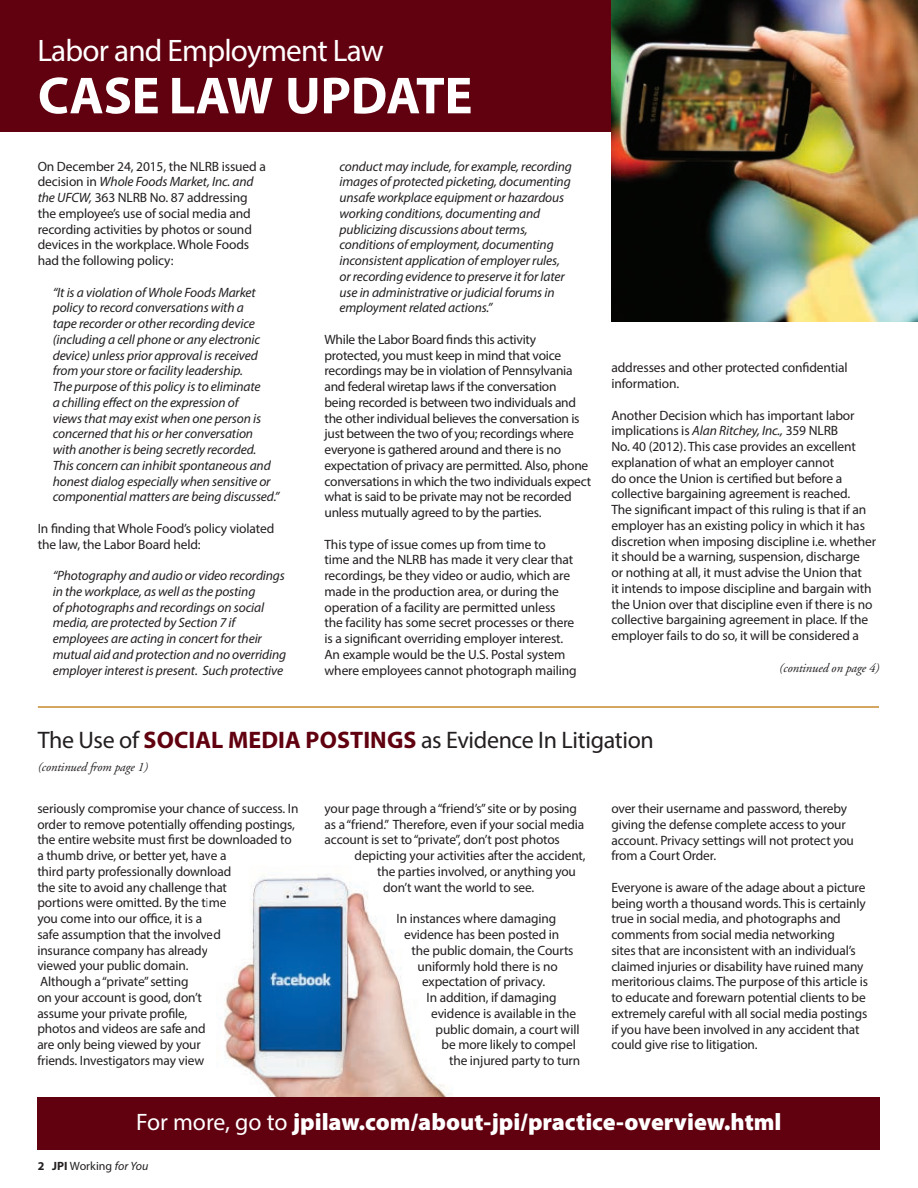
<style>
.page{position:relative;width:918px;height:1188px;background:#fff}
.page>*{position:absolute;margin:0;border:0;box-sizing:border-box;transform-origin:0 0}
.t1{font:700 52.5px "Myriad Pro";letter-spacing:-.005em;color:#fff}
.t2{font:31.2px "Myriad Pro";letter-spacing:-.025em;color:#fff}
.t3{font:24px "Myriad Pro";letter-spacing:-.015em;color:#231f20}
.t4{font:900 23.85px "Myriad Pro";color:#fff}
.t5{font:13.5px/15.8px "Myriad Pro";letter-spacing:-.01em;color:#231f20}
.t6{font:italic 13.5px/15.8px "Myriad Pro";letter-spacing:-.01em;color:#231f20}
.t7{font:italic 12.75px "Adobe Garamond";letter-spacing:-.01em;color:#231f20}
.t8{font:12px "Myriad Pro";color:#231f20}
.s1{font-style:italic}
.s2{font-weight:700;color:#61000f}
.s3{font-weight:400}
.s4{font-weight:700}
</style>
<div class="page">
<div style="left:0;top:0;width:629px;height:131px;background:#61000f"></div>
<div style="left:37px;top:1097px;width:843px;height:53px;background:#61000f"></div>
<hr style="left:38px;top:706px;width:841px;height:2px;background:#c7892e">
<img style="left:611px;top:0;width:307px;height:322px">
<svg style="left:224px;top:874px;width:229px;height:223px"></svg>
<h2 class="t2" style="left:37px;top:31px;width:348px">Labor and Employment Law</h2>
<h1 class="t1" style="left:38px;top:61px;width:436px">CASE LAW UPDATE</h1>
<p class="t5" style="left:38px;top:158px;width:230px">On December 24, 2015, the NLRB issued a decision in <span class="s1">Whole Foods Market, Inc. and the UFCW,</span> 363 NLRB No. 87 addressing the employee’s use of social media and recording activities by photos or sound devices in the workplace. Whole Foods had the following policy:</p>
<p class="t6" style="left:53px;top:284px;width:228px">“It is a violation of Whole Foods Market policy to record conversations with a<br>tape recorder or other recording device (including a cell phone or any electronic device) unless prior approval is received from your store or facility leadership.<br>The purpose of this policy is to eliminate<br>a chilling effect on the expression of<br>views that may exist when one person is concerned that his or her conversation with another is being secretly recorded.<br>This concern can inhibit spontaneous and honest dialog especially when sensitive or componential matters are being discussed.”</p>
<p class="t5" style="left:38px;top:520px;width:238px">In finding that Whole Food’s policy violated the law, the Labor Board held:</p>
<p class="t6" style="left:53px;top:567px;width:235px">“Photography and audio or video recordings in the workplace, as well as the posting<br>of photographs and recordings on social media, are protected by Section 7 if employees are acting in concert for their mutual aid and protection and no overriding employer interest is present. Such protective</p>
<p class="t6" style="left:340px;top:158px;width:234px">conduct may include, for example, recording images of protected picketing, documenting unsafe workplace equipment or hazardous working conditions, documenting and publicizing discussions about terms, conditions of employment, documenting inconsistent application of employer rules, or recording evidence to preserve it for later use in administrative or judicial forums in employment related actions.”</p>
<p class="t5" style="left:325px;top:331px;width:268px">While the Labor Board finds this activity protected, you must keep in mind that voice recordings may be in violation of Pennsylvania and federal wiretap laws if the conversation being recorded is between two individuals and the other individual believes the conversation is just between the two of you; recordings where everyone is gathered around and there is no expectation of privacy are permitted. Also, phone conversations in which the two individuals expect what is said to be private may not be recorded unless mutually agreed to by the parties.</p>
<p class="t5" style="left:325px;top:536px;width:254px">This type of issue comes up from time to<br>time and the NLRB has made it very clear that recordings, be they video or audio, which are made in the production area, or during the operation of a facility are permitted unless the facility has some secret processes or there is a significant overriding employer interest.<br>An example would be the U.S. Postal system where employees cannot photograph mailing</p>
<p class="t5" style="left:611px;top:360px;width:238px">addresses and other protected confidential information.</p>
<p class="t5" style="left:611px;top:407px;width:266px">Another Decision which has important labor implications is <span class="s1">Alan Ritchey, Inc.,</span> 359 NLRB<br>No. 40 (2012). This case provides an excellent explanation of what an employer cannot<br>do once the Union is certified but before a collective bargaining agreement is reached.<br>The significant impact of this ruling is that if an employer has an existing policy in which it has discretion when imposing discipline i.e. whether it should be a warning, suspension, discharge<br>or nothing at all, it must advise the Union that<br>it intends to impose discipline and bargain with the Union over that discipline even if there is no collective bargaining agreement in place. If the employer fails to do so, it will be considered a</p>
<p class="t7" style="left:779px;top:661px;width:102px">(continued on page 4)</p>
<h3 class="t3" style="left:38px;top:725px;width:617px">The Use of <span class="s2">SOCIAL MEDIA POSTINGS</span> as Evidence In Litigation</h3>
<p class="t7" style="left:37px;top:760px;width:112px">(continued from page 1)</p>
<p class="t5" style="left:37px;top:800px;width:263px">seriously compromise your chance of success. In order to remove potentially offending postings, the entire website must first be downloaded to a thumb drive, or better yet, have a<br>third party professionally download<br>the site to avoid any challenge that<br>portions were omitted. By the time<br>you come into our office, it is a<br>safe assumption that the involved<br>insurance company has already<br>viewed your public domain.<br>Although a “private” setting<br>on your account is good, don’t<br>assume your private profile,<br>photos and videos are safe and<br>are only being viewed by your<br>friends. Investigators may view</p>
<p class="t5" style="left:325px;top:800px;width:261px">your page through a “friend’s” site or by posing as a “friend.” Therefore, even if your social media account is set to “private”, don’t post photos</p>
<p class="t5" style="left:355px;top:848px;width:232px">depicting your activities after the accident,</p>
<p class="t5" style="left:377px;top:863px;width:200px">the parties involved, or anything you</p>
<p class="t5" style="left:383px;top:879px;width:153px">don’t want the world to see.</p>
<p class="t5" style="left:397px;top:911px;width:161px">In instances where damaging</p>
<p class="t5" style="left:404px;top:926px;width:157px">evidence has been posted in</p>
<p class="t5" style="left:412px;top:942px;width:163px">the public domain, the Courts</p>
<p class="t5" style="left:418px;top:958px;width:142px">uniformly hold there is no</p>
<p class="t5" style="left:422px;top:974px;width:125px">expectation of privacy.</p>
<p class="t5" style="left:427px;top:989px;width:131px">In addition, if damaging</p>
<p class="t5" style="left:431px;top:1005px;width:147px">evidence is available in the</p>
<p class="t5" style="left:436px;top:1021px;width:145px">public domain, a court will</p>
<p class="t5" style="left:442px;top:1037px;width:136px">be more likely to compel</p>
<p class="t5" style="left:449px;top:1052px;width:133px">the injured party to turn</p>
<p class="t5" style="left:611px;top:800px;width:244px">over their username and password, thereby giving the defense complete access to your account. Privacy settings will not protect you from a Court Order.</p>
<p class="t5" style="left:611px;top:879px;width:258px">Everyone is aware of the adage about a picture being worth a thousand words. This is certainly true in social media, and photographs and comments from social media networking<br>sites that are inconsistent with an individual’s claimed injuries or disability have ruined many meritorious claims. The purpose of this article is to educate and forewarn potential clients to be extremely careful with all social media postings if you have been involved in any accident that could give rise to litigation.</p>
<h3 class="t4" style="left:136px;top:1107px;width:647px"><span class="s3">For more, go to</span> jpilaw.com/about-jpi/practice-overview.html</h3>
<p class="t8" style="left:38px;top:1159px;width:112px"><span class="s4">2 JPI</span> Working <span class="s1">for You</span></p>
</div>
